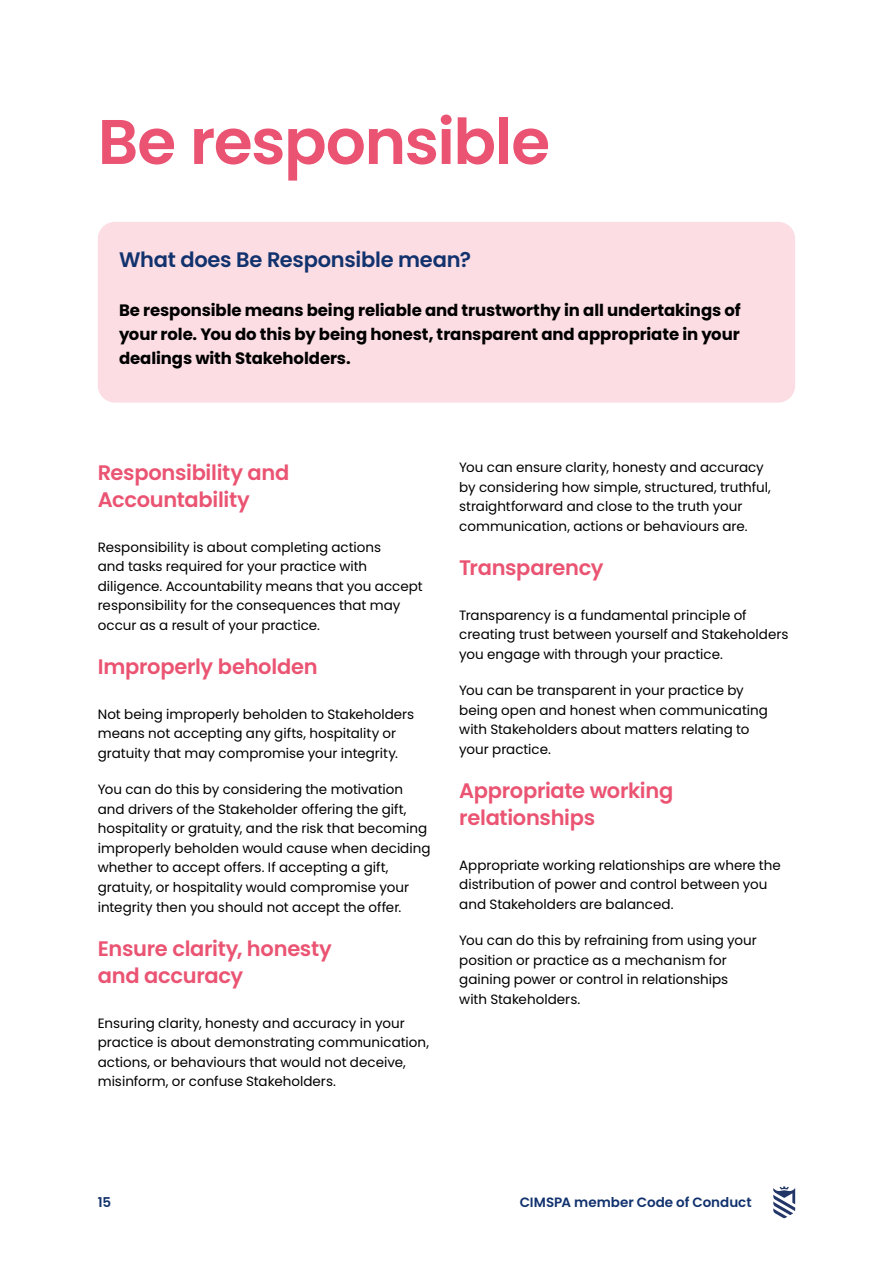
<style>
.page{position:relative;width:893px;height:1263px;background:#fff}
.page>*{position:absolute;margin:0;border:0;box-sizing:border-box;transform-origin:0 0}
.Special_large{font:600 63px "Poppins";letter-spacing:-.025em;color:#ea5472}
.t1{font:600 21px/27px "Poppins";letter-spacing:-.015em;color:#ea5472}
.t2{font:600 21px "Poppins";letter-spacing:-.015em;color:#12326e}
.Body_text{font:700 16.5px/24px "Poppins";letter-spacing:-.005em;color:#000;text-align:justify}
.Body_text-2{font:13.5px/19.5px "Poppins";color:#000}
.t3{font:600 13.5px "Poppins";color:#12326e}
</style>
<div class="page">
<svg style="left:773px;top:1186px;width:22px;height:32px"></svg>
<div style="left:98px;top:222px;width:697px;height:181px;background:#fbdde3;border-radius:17px"></div>
<p class="Special_large" style="left:98px;top:105px;width:454px">Be responsible</p>
<h2 class="t2" style="left:119px;top:247px;width:354px">What does Be Responsible mean?</h2>
<p class="Body_text" style="left:119px;top:298px;width:623px">Be responsible means being reliable and trustworthy in all undertakings of your role. You do this by being honest, transparent and appropriate in your dealings with Stakeholders.</p>
<h2 class="t1" style="left:98px;top:459px;width:193px">Responsibility and<br>Accountability</h2>
<p class="Body_text-2" style="left:98px;top:537px;width:326px">Responsibility is about completing actions<br>and tasks required for your practice with diligence. Accountability means that you accept responsibility for the consequences that may occur as a result of your practice.</p>
<h2 class="t1" style="left:98px;top:653px;width:221px">Improperly beholden</h2>
<p class="Body_text-2" style="left:98px;top:704px;width:318px">Not being improperly beholden to Stakeholders means not accepting any gifts, hospitality or gratuity that may compromise your integrity.</p>
<p class="Body_text-2" style="left:98px;top:780px;width:334px">You can do this by considering the motivation and drivers of the Stakeholder offering the gift, hospitality or gratuity, and the risk that becoming improperly beholden would cause when deciding whether to accept offers. If accepting a gift, gratuity, or hospitality would compromise your integrity then you should not accept the offer.</p>
<h2 class="t1" style="left:98px;top:935px;width:236px">Ensure clarity, honesty and accuracy</h2>
<p class="Body_text-2" style="left:98px;top:1013px;width:333px">Ensuring clarity, honesty and accuracy in your practice is about demonstrating communication, actions, or behaviours that would not deceive, misinform, or confuse Stakeholders.</p>
<p class="Body_text-2" style="left:459px;top:458px;width:313px">You can ensure clarity, honesty and accuracy by considering how simple, structured, truthful, straightforward and close to the truth your communication, actions or behaviours are.</p>
<h2 class="t1" style="left:459px;top:554px;width:146px">Transparency</h2>
<p class="Body_text-2" style="left:459px;top:605px;width:331px">Transparency is a fundamental principle of creating trust between yourself and Stakeholders you engage with through your practice.</p>
<p class="Body_text-2" style="left:459px;top:681px;width:310px">You can be transparent in your practice by being open and honest when communicating with Stakeholders about matters relating to your practice.</p>
<h2 class="t1" style="left:459px;top:777px;width:216px">Appropriate working relationships</h2>
<p class="Body_text-2" style="left:459px;top:855px;width:323px">Appropriate working relationships are where the distribution of power and control between you and Stakeholders are balanced.</p>
<p class="Body_text-2" style="left:459px;top:931px;width:299px">You can do this by refraining from using your position or practice as a mechanism for gaining power or control in relationships with Stakeholders.</p>
<p class="t3" style="left:98px;top:1194px;width:15px">15</p>
<p class="t3" style="left:520px;top:1194px;width:233px">CIMSPA member Code of Conduct</p>
</div>
